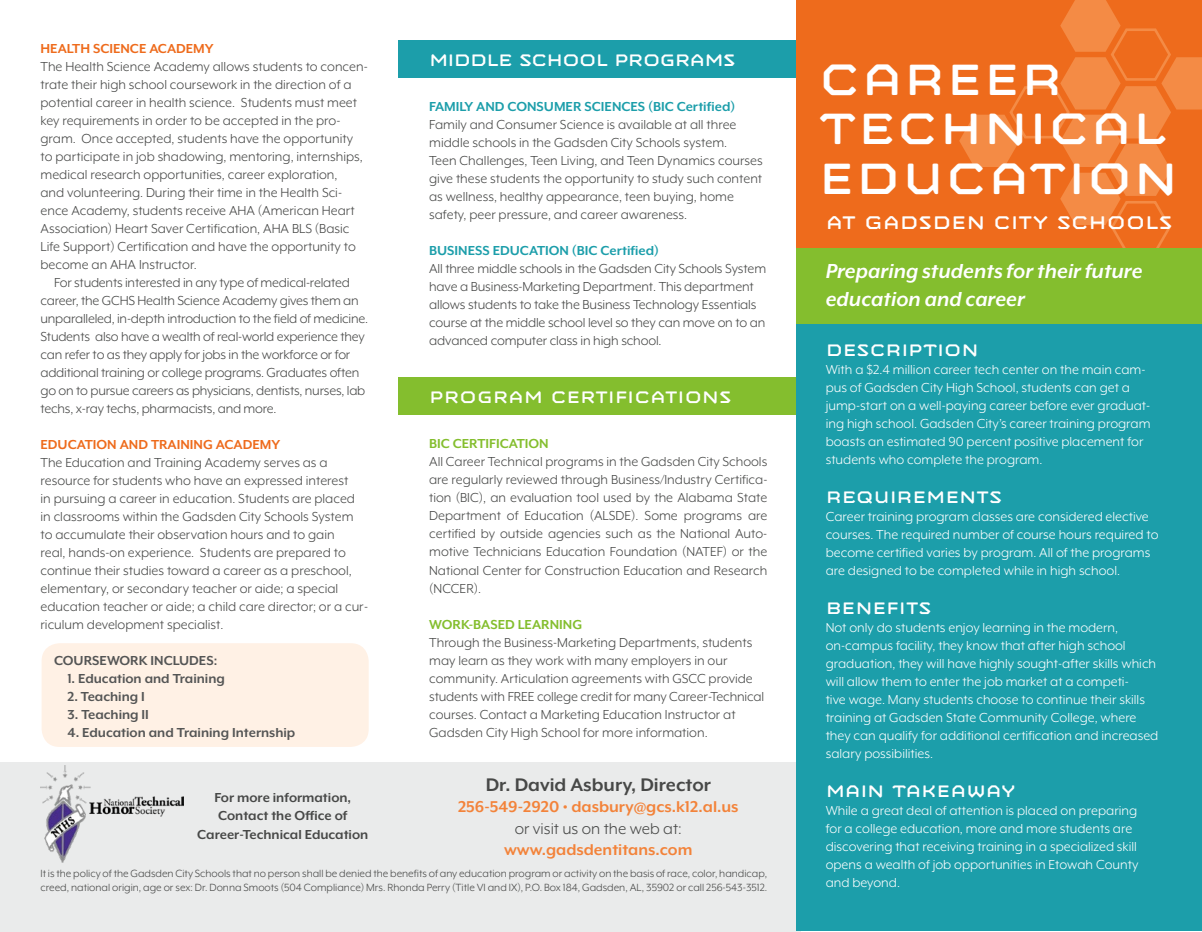
<style>
.page{position:relative;width:1202px;height:932px;background:#fff}
.page>*{position:absolute;margin:0;border:0;box-sizing:border-box;transform-origin:0 0}
.t1{font:47.4px/49.5px "Mashine Rounded";color:#fff}
.t2{font:italic 700 23.4px/28px "Mr Eaves XL Mod OT";color:#fff}
.t3{font:700 21px "Mr Eaves XL Mod OT";color:#474847}
.t4{font:19.8px "Mashine Rounded";letter-spacing:-.02em;color:#fff}
.t5{font:18px "Mashine Rounded";letter-spacing:-.02em;color:#fff}
.t6{font:700 18px "Mr Eaves XL Mod OT";color:#f3833a}
.t7{font:18px "Mr Eaves XL Mod OT";color:#474847}
.t8{font:18px "Mashine Rounded";letter-spacing:-.06em;color:#fff}
.t9{font:15px/18px "Mr Eaves XL Mod OT";color:#474847}
.t10{font:15px/18px "Mr Eaves XL Mod OT";color:#fff}
.t11{font:700 15px "Mr Eaves XL Mod OT";color:#545555}
.t12{font:700 15px "Mr Eaves XL Mod OT";color:#1c9eaa}
.t13{font:700 15px/18.6px "Mr Eaves XL Mod OT";color:#474847;text-align:center}
.t14{font:700 15px "Mr Eaves XL Mod OT";color:#ee6b1c}
.t15{font:700 15px "Mr Eaves XL Mod OT";color:#84be2e}
.t16{font:12px/14.4px "Mr Eaves XL Mod OT";color:#474847}
</style>
<div class="page">
<div style="left:398px;top:378px;width:401px;height:37px;background:#84be2e"></div>
<div style="left:398px;top:40px;width:399px;height:37px;background:#1c9eaa"></div>
<div style="left:0;top:762px;width:801px;height:170px;background:#eaebeb"></div>
<div style="left:796px;top:0;width:406px;height:330px;background:#ee6b1c"></div>
<svg style="left:959px;top:0;width:243px;height:248px"></svg>
<div style="left:42px;top:643px;width:327px;height:104px;background:#fff1e5;border-radius:18px"></div>
<div style="left:796px;top:248px;width:406px;height:77px;background:#84be2e"></div>
<div style="left:796px;top:324px;width:406px;height:607px;background:#1c9eaa"></div>
<img style="left:40px;top:765px;width:144px;height:97px">
<p class="t14" style="left:40px;top:40px;width:175px">HEALTH SCIENCE ACADEMY</p>
<p class="t9" style="left:40px;top:57px;width:329px">The Health Science Academy allows students to concen&shy;trate their high school coursework in the direction of a potential career in health science. Students must meet key requirements in order to be accepted in the pro&shy;gram. Once accepted, students have the opportunity to participate in job shadowing, mentoring, internships, medical research opportunities, career exploration,<br>and volunteering. During their time in the Health Sci&shy;ence Academy, students receive AHA (American Heart Association) Heart Saver Certification, AHA BLS (Basic Life Support) Certification and have the opportunity to become an AHA Instructor.</p>
<p class="t9" style="left:40px;top:273px;width:329px;text-indent:14px">For students interested in any type of medical-related career, the GCHS Health Science Academy gives them an unparalleled, in-depth introduction to the field of medicine.<br>Students also have a wealth of real-world experience they can refer to as they apply for jobs in the workforce or for additional training or college programs. Graduates often go on to pursue careers as physicians, dentists, nurses, lab techs, x-ray techs, pharmacists, and more.</p>
<p class="t14" style="left:40px;top:436px;width:241px">EDUCATION AND TRAINING ACADEMY</p>
<p class="t9" style="left:40px;top:453px;width:329px">The Education and Training Academy serves as a resource for students who have an expressed interest<br>in pursuing a career in education. Students are placed in classrooms within the Gadsden City Schools System to accumulate their observation hours and to gain<br>real, hands-on experience. Students are prepared to continue their studies toward a career as a preschool, elementary, or secondary teacher or aide; a special education teacher or aide; a child care director; or a cur&shy;riculum development specialist.</p>
<p class="t11" style="left:54px;top:652px;width:165px">COURSEWORK INCLUDES:</p>
<p class="t11" style="left:68px;top:670px;width:159px">1. Education and Training</p>
<p class="t11" style="left:68px;top:688px;width:79px">2. Teaching I</p>
<p class="t11" style="left:68px;top:706px;width:83px">3. Teaching II</p>
<p class="t11" style="left:68px;top:724px;width:229px">4. Education and Training Internship</p>
<p class="t13" style="left:197px;top:787px;width:173px">For more information,<br>Contact the Office of<br>Career-Technical Education</p>
<p class="t5" style="left:429px;top:53px;width:32px">MIDD</p>
<p class="t8" style="left:486px;top:53px;width:251px">LE SCHOOL PROGRAMS</p>
<p class="t12" style="left:429px;top:99px;width:307px">FAMILY AND CONSUMER SCIENCES (BIC Certified)</p>
<p class="t9" style="left:429px;top:115px;width:335px">Family and Consumer Science is available at all three middle schools in the Gadsden City Schools system.<br>Teen Challenges, Teen Living, and Teen Dynamics courses give these students the opportunity to study such content as wellness, healthy appearance, teen buying, home safety, peer pressure, and career awareness.</p>
<p class="t12" style="left:429px;top:243px;width:231px">BUSINESS EDUCATION (BIC Certified)</p>
<p class="t9" style="left:429px;top:259px;width:338px">All three middle schools in the Gadsden City Schools System have a Business-Marketing Department. This department allows students to take the Business Technology Essentials course at the middle school level so they can move on to an advanced computer class in high school.</p>
<p class="t5" style="left:429px;top:391px;width:178px">PROGRAM CERTIFIC</p>
<p class="t5" style="left:650px;top:391px;width:29px">ATION</p>
<p class="t5" style="left:719px;top:391px;width:15px">S</p>
<p class="t15" style="left:429px;top:436px;width:121px">BIC CERTIFICATION</p>
<p class="t9" style="left:429px;top:453px;width:340px;text-align:justify">All Career Technical programs in the Gadsden City Schools are regularly reviewed through Business/Industry Certifica&shy;tion (BIC), an evaluation tool used by the Alabama State Department of Education (ALSDE). Some programs are certified by outside agencies such as the National Auto&shy;motive Technicians Education Foundation (NATEF) or the National Center for Construction Education and Research (NCCER).</p>
<p class="t15" style="left:429px;top:616px;width:155px">WORK-BASED LEARNING</p>
<p class="t9" style="left:429px;top:633px;width:336px">Through the Business-Marketing Departments, students may learn as they work with many employers in our community. Articulation agreements with GSCC provide students with FREE college credit for many Career-Technical courses. Contact a Marketing Education Instructor at Gadsden City High School for more information.</p>
<h3 class="t3" style="left:486px;top:773px;width:227px">Dr. David Asbury, Director</h3>
<p class="t6" style="left:458px;top:797px;width:282px">256-549-2920 • dasbury@gcs.k12.al.us</p>
<p class="t7" style="left:515px;top:819px;width:168px">or visit us on the web at:</p>
<p class="t6" style="left:504px;top:840px;width:190px">www.gadsdentitans.com</p>
<p class="t16" style="left:40px;top:866px;width:728px">It is the policy of the Gadsden City Schools that no person shall be denied the benefits of any education program or activity on the basis of race, color, handicap, creed, national origin, age or sex: Dr. Donna Smoots (504 Compliance) Mrs. Rhonda Perry (Title VI and IX), P.O. Box 184, Gadsden, AL, 35902 or call 256-543-3512.</p>
<h1 class="t1" style="left:818px;top:60px;width:362px">CAREER<br>TECHNICAL<br>EDUCATION</h1>
<h3 class="t4" style="left:825px;top:215px;width:124px">AT GADSDEN</h3>
<h3 class="t4" style="left:993px;top:215px;width:181px">CITY SCHOOLS</h3>
<h2 class="t2" style="left:825px;top:257px;width:318px">Preparing students for their future education and career</h2>
<p class="t5" style="left:825px;top:343px;width:155px">DESCRIPTION</p>
<p class="t10" style="left:825px;top:360px;width:326px">With a $2.4 million career tech center on the main cam&shy;pus of Gadsden City High School, students can get a jump-start on a well-paying career before ever graduat&shy;ing high school. Gadsden City’s career training program boasts an estimated 90 percent positive placement for students who complete the program.</p>
<p class="t5" style="left:825px;top:490px;width:178px">REQUIREMENTS</p>
<p class="t10" style="left:825px;top:507px;width:334px">Career training program classes are considered elective courses. The required number of course hours required to become certified varies by program. All of the programs are designed to be completed while in high school.</p>
<p class="t5" style="left:825px;top:601px;width:108px">BENEFITS</p>
<p class="t10" style="left:825px;top:618px;width:334px">Not only do students enjoy learning in the modern, on-campus facility, they know that after high school graduation, they will have highly sought-after skills which will allow them to enter the job market at a competi-<br>tive wage. Many students choose to continue their skills training at Gadsden State Community College, where they can qualify for additional certification and increased salary possibilities.</p>
<p class="t5" style="left:825px;top:784px;width:191px">MAIN TAKEAWAY</p>
<p class="t10" style="left:825px;top:801px;width:314px">While a great deal of attention is placed on preparing for a college education, more and more students are discovering that receiving training in a specialized skill opens a wealth of job opportunities in Etowah County and beyond.</p>
</div>
